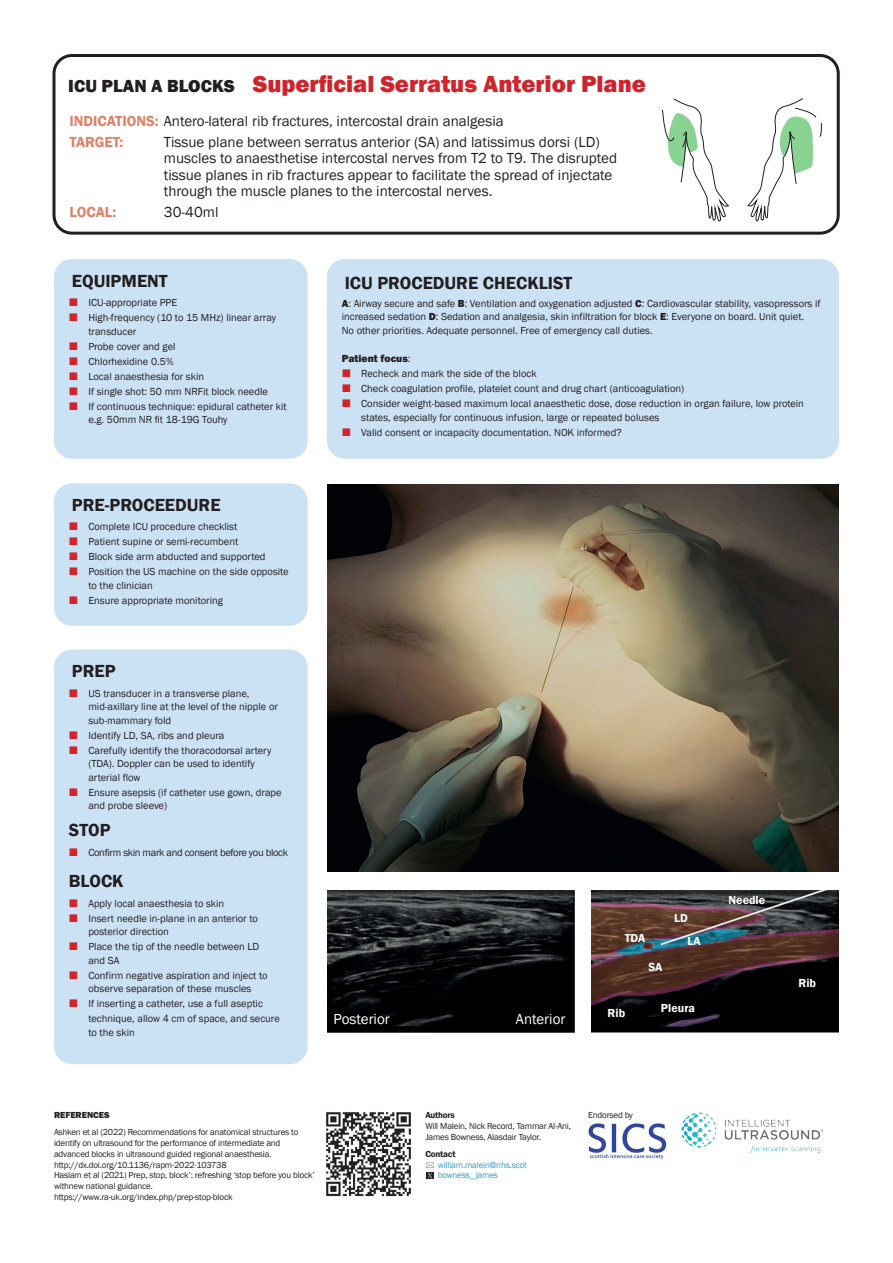
<style>
.page{position:relative;width:893px;height:1263px;background:#fff}
.page>*{position:absolute;margin:0;border:0;box-sizing:border-box;transform-origin:0 0}
.t1{font:800 24px "Franklin Gothic";color:#d1232a}
.t2{font:600 18px "Franklin Gothic";color:#231f20}
.t3{font:15px/16.5px "Franklin Gothic";color:#231f20}
.t4{font:15px "Franklin Gothic";color:#fff}
.t5{font:600 15px "Franklin Gothic";letter-spacing:-.005em;color:#e18066}
.t6{font:600 12px "Franklin Gothic";color:#fff}
.t7{font:10.5px/15px "Franklin Gothic";color:#231f20}
.t8{font:10.5px "Franklin Gothic";letter-spacing:-.03em;color:#231f20}
.t9{font:9px/10.8px "Franklin Gothic";letter-spacing:-.02em;color:#231f20}
.t10{font:9px/10.8px "Franklin Gothic";letter-spacing:-.02em;color:#3399d4}
.t11{font:600 9px "Franklin Gothic";letter-spacing:-.02em;color:#231f20}
.t12{font:800 9px "Franklin Gothic";color:#231f20}
.s1{font-size:18px;color:#231f20}
.s2{font-weight:600;color:#e18066}
.s3{font-weight:800}
</style>
<div class="page">
<img style="left:327px;top:890px;width:247px;height:143px">
<div style="left:54px;top:259px;width:254px;height:200px;background:#cbe1f4;border-radius:18px"></div>
<div style="left:327px;top:259px;width:512px;height:200px;background:#cbe1f4;border-radius:18px"></div>
<div style="left:54px;top:649px;width:254px;height:415px;background:#cbe1f4;border-radius:18px"></div>
<div style="left:52px;top:54px;width:788px;height:181px;border:3px solid #231f20;border-radius:18px"></div>
<img style="left:681px;top:1112px;width:142px;height:41px">
<div style="left:54px;top:483px;width:254px;height:143px;background:#cbe1f4;border-radius:18px"></div>
<img style="left:326px;top:1112px;width:85px;height:85px">
<img style="left:328px;top:484px;width:511px;height:387px">
<svg style="left:662px;top:98px;width:67px;height:124px"></svg>
<svg style="left:747px;top:98px;width:75px;height:124px"></svg>
<img style="left:588px;top:1123px;width:79px;height:37px">
<img style="left:591px;top:890px;width:248px;height:143px">
<svg style="left:426px;top:1172px;width:8px;height:7px"></svg>
<h1 class="t1" style="left:68px;top:68px;width:579px"><span class="s1">ICU PLAN A BLOCKS</span> Superficial Serratus Anterior Plane</h1>
<h3 class="t3" style="left:69px;top:110px;width:436px;line-height:21px"><span class="s2">INDICATIONS:</span> Antero-lateral rib fractures, intercostal drain analgesia<br><span class="s2">TARGET:</span></h3>
<p class="t3" style="left:164px;top:134px;width:455px">Tissue plane between serratus anterior (SA) and latissimus dorsi (LD) muscles to anaesthetise intercostal nerves from T2 to T9. The disrupted tissue planes in rib fractures appear to facilitate the spread of injectate through the muscle planes to the intercostal nerves.</p>
<h3 class="t5" style="left:69px;top:203px;width:48px">LOCAL:</h3>
<h3 class="t3" style="left:164px;top:204px;width:56px">30-40ml</h3>
<h2 class="t2" style="left:72px;top:269px;width:97px">EQUIPMENT</h2>
<p class="t7" style="left:88px;top:295px;width:189px">ICU-appropriate PPE<br>High-frequency (10 to 15 MHz) linear array</p>
<p class="t7" style="left:88px;top:324px;width:200px">transducer<br>Probe cover and gel<br>Chlorhexidine 0.5%<br>Local anaesthesia for skin<br>If single shot: 50 mm NRFit block needle<br>If continuous technique: epidural catheter kit</p>
<p class="t7" style="left:88px;top:412px;width:141px">e.g. 50mm NR fit 18-19G Touhy</p>
<h2 class="t2" style="left:72px;top:494px;width:150px">PRE-PROCEEDURE</h2>
<p class="t7" style="left:88px;top:519px;width:202px">Complete ICU procedure checklist<br>Patient supine or semi-recumbent<br>Block side arm abducted and supported Position the US machine on the side opposite</p>
<p class="t7" style="left:88px;top:578px;width:136px">to the clinician<br>Ensure appropriate monitoring</p>
<h2 class="t2" style="left:72px;top:660px;width:45px">PREP</h2>
<p class="t7" style="left:88px;top:686px;width:191px;line-height:13.5px">US transducer in a transverse plane, mid-axillary line at the level of the nipple or sub-mammary fold</p>
<p class="t7" style="left:88px;top:728px;width:185px">Identify LD, SA, ribs and pleura<br>Carefully identify the thoracodorsal artery</p>
<p class="t7" style="left:88px;top:757px;width:168px;line-height:13.5px">(TDA). Doppler can be used to identify arterial flow</p>
<p class="t7" style="left:88px;top:785px;width:195px;line-height:13.5px">Ensure asepsis (if catheter use gown, drape and probe sleeve)</p>
<h2 class="t2" style="left:69px;top:819px;width:43px">STOP</h2>
<p class="t8" style="left:88px;top:845px;width:201px">Confirm skin mark and consent before you block</p>
<h2 class="t2" style="left:69px;top:870px;width:56px">BLOCK</h2>
<p class="t7" style="left:88px;top:896px;width:171px">Apply local anaesthesia to skin<br>Insert needle in-plane in an anterior to</p>
<p class="t7" style="left:88px;top:924px;width:172px">posterior direction<br>Place the tip of the needle between LD</p>
<p class="t7" style="left:88px;top:953px;width:181px">and SA<br>Confirm negative aspiration and inject to</p>
<p class="t7" style="left:88px;top:981px;width:193px">observe separation of these muscles<br>If inserting a catheter, use a full aseptic technique, allow 4 cm of space, and secure</p>
<p class="t7" style="left:88px;top:1025px;width:48px">to the skin</p>
<h2 class="t2" style="left:345px;top:271px;width:229px">ICU PROCEDURE CHECKLIST</h2>
<p class="t7" style="left:342px;top:297px;width:480px;line-height:13.5px"><span class="s3">A</span>: Airway secure and safe <span class="s3">B</span>: Ventilation and oxygenation adjusted <span class="s3">C</span>: Cardiovascular stability, vasopressors if increased sedation <span class="s3">D</span>: Sedation and analgesia, skin infiltration for block <span class="s3">E</span>: Everyone on board. Unit quiet.<br>No other priorities. Adequate personnel. Free of emergency call duties.</p>
<p class="t7" style="left:361px;top:351px;width:444px;text-indent:-19px"><span class="s3">Patient focus</span>:<br>Recheck and mark the side of the block<br>Check coagulation profile, platelet count and drug chart (anticoagulation)<br>Consider weight-based maximum local anaesthetic dose, dose reduction in organ failure, low protein</p>
<p class="t7" style="left:361px;top:410px;width:300px">states, especially for continuous infusion, large or repeated boluses<br>Valid consent or incapacity documentation. NOK informed?</p>
<h3 class="t4" style="left:334px;top:1009px;width:58px">Posterior</h3>
<h3 class="t4" style="left:516px;top:1009px;width:51px">Anterior</h3>
<p class="t6" style="left:674px;top:910px;width:15px">LD</p>
<p class="t6" style="left:625px;top:930px;width:22px">TDA</p>
<p class="t6" style="left:687px;top:934px;width:15px">LA</p>
<p class="t6" style="left:608px;top:1006px;width:19px">Rib</p>
<p class="t6" style="left:648px;top:960px;width:16px">SA</p>
<p class="t6" style="left:661px;top:1001px;width:36px">Pleura</p>
<p class="t6" style="left:728px;top:893px;width:38px">Needle</p>
<p class="t6" style="left:798px;top:975px;width:19px">Rib</p>
<p class="t12" style="left:54px;top:1109px;width:57px">REFERENCES</p>
<p class="t9" style="left:54px;top:1127px;width:262px">Ashken et al (2022) Recommendations for anatomical structures to identify on ultrasound for the performance of intermediate and advanced blocks in ultrasound guided regional anaesthesia. http://dx.doi.org/10.1136/rapm-2022-103738<br>Haslam et al (2021) Prep, stop, block’: refreshing ‘stop before you block’ withnew national guidance. https://www.ra-uk.org/index.php/prep-stop-block</p>
<p class="t11" style="left:425px;top:1110px;width:31px">Authors</p>
<p class="t9" style="left:425px;top:1121px;width:147px">Will Malein, Nick Record, Tammar Al-Ani,<br>James Bowness, Alasdair Taylor.</p>
<p class="t11" style="left:425px;top:1148px;width:32px">Contact</p>
<p class="t10" style="left:438px;top:1159px;width:91px">william.malein@nhs.scot bowness_ james</p>
<p class="t9" style="left:588px;top:1110px;width:46px">Endorsed by</p>
</div>
